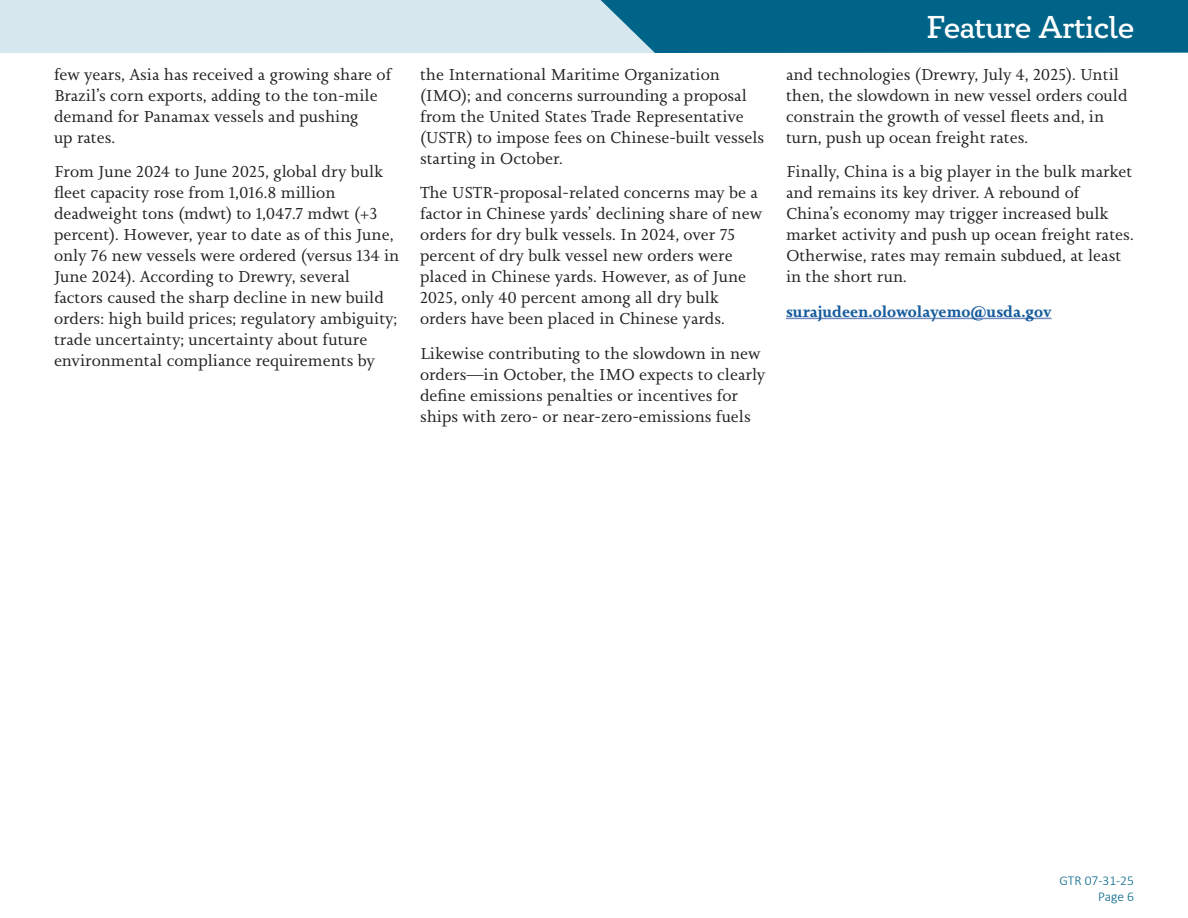
<style>
.page{position:relative;width:1188px;height:918px;background:#fff}
.page>*{position:absolute;margin:0;border:0;box-sizing:border-box;transform-origin:0 0}
.t1{font:500 31.5px "Circe Slab A";color:#fff}
.t2{font:16.5px/21px "Joanna Nova";color:#231f20}
.t3{font:700 15.75px "Joanna Nova";color:#175d9e}
.t4{font:300 13.5px/16.2px "Calibri";color:#006488;text-align:right}
</style>
<div class="page">
<div style="left:0;top:0;width:688px;height:53px;background:#d6e8ee"></div>
<div style="left:600px;top:0;width:588px;height:53px;background:#006488"></div>
<hr style="left:786px;top:318px;width:266px;height:1px;background:#738cbd">
<p class="t2" style="left:54px;top:63px;width:339px">few years, Asia has received a growing share of Brazil’s corn exports, adding to the ton-mile demand for Panamax vessels and pushing<br>up rates.</p>
<p class="t2" style="left:54px;top:161px;width:347px">From June 2024 to June 2025, global dry bulk fleet capacity rose from 1,016.8 million deadweight tons (mdwt) to 1,047.7 mdwt (+3 percent). However, year to date as of this June, only 76 new vessels were ordered (versus 134 in June 2024). According to Drewry, several factors caused the sharp decline in new build orders: high build prices; regulatory ambiguity; trade uncertainty; uncertainty about future environmental compliance requirements by</p>
<p class="t2" style="left:420px;top:63px;width:346px">the International Maritime Organization (IMO); and concerns surrounding a proposal from the United States Trade Representative (USTR) to impose fees on Chinese-built vessels starting in October.</p>
<p class="t2" style="left:420px;top:182px;width:344px">The USTR-proposal-related concerns may be a factor in Chinese yards’ declining share of new orders for dry bulk vessels. In 2024, over 75 percent of dry bulk vessel new orders were placed in Chinese yards. However, as of June 2025, only 40 percent among all dry bulk orders have been placed in Chinese yards.</p>
<p class="t2" style="left:420px;top:342px;width:347px">Likewise contributing to the slowdown in new orders—in October, the IMO expects to clearly define emissions penalties or incentives for ships with zero- or near-zero-emissions fuels</p>
<h1 class="t1" style="left:927px;top:9px;width:209px">Feature Article</h1>
<p class="t2" style="left:786px;top:63px;width:343px">and technologies (Drewry, July 4, 2025). Until then, the slowdown in new vessel orders could constrain the growth of vessel fleets and, in turn, push up ocean freight rates.</p>
<p class="t2" style="left:786px;top:161px;width:349px">Finally, China is a big player in the bulk market and remains its key driver. A rebound of China’s economy may trigger increased bulk market activity and push up ocean freight rates.<br>Otherwise, rates may remain subdued, at least in the short run.</p>
<p class="t3" style="left:786px;top:301px;width:267px">surajudeen.olowolayemo@usda.gov</p>
<p class="t4" style="left:1060px;top:872px;width:76px">GTR 07-31-25<br>Page 6</p>
</div>
